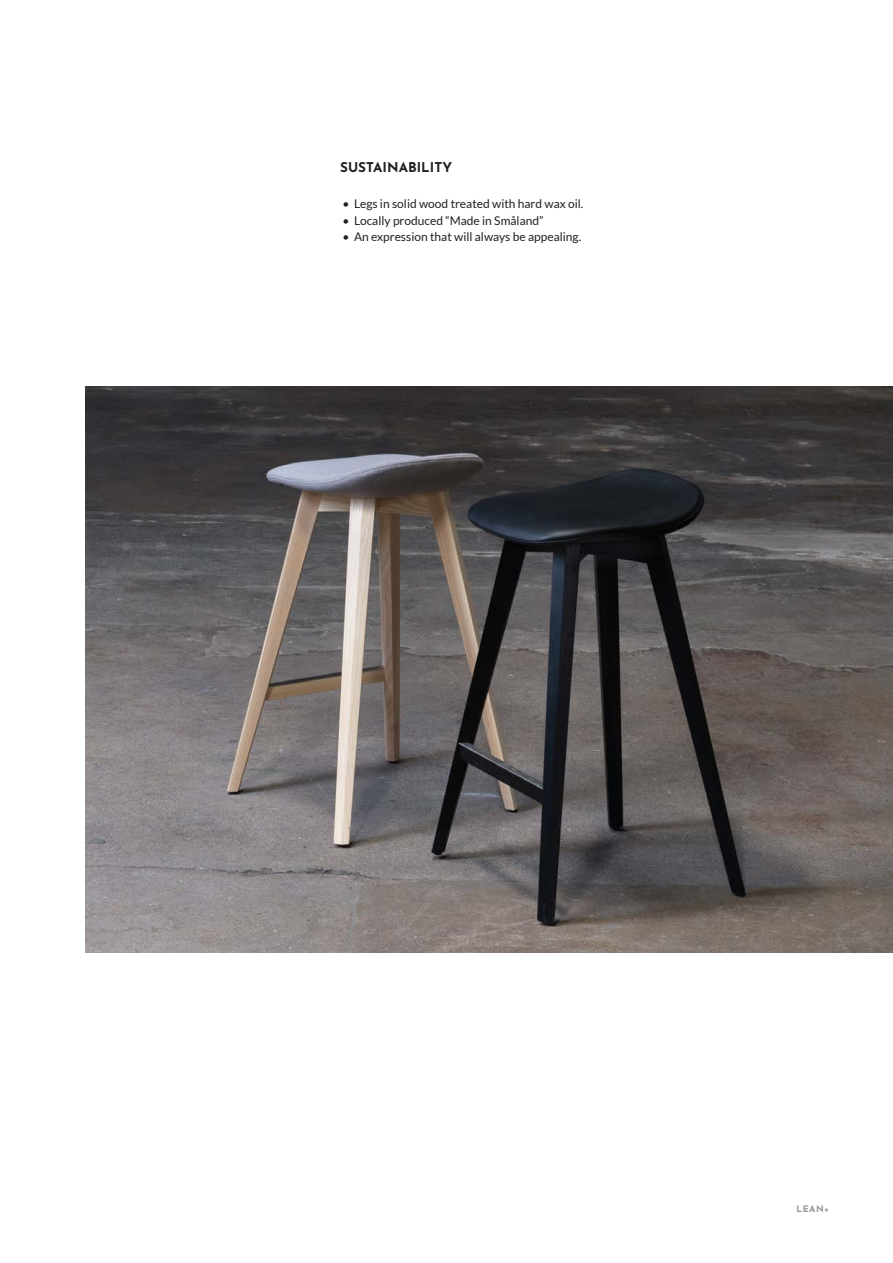
<style>
.page{position:relative;width:893px;height:1263px;background:#fff}
.page>*{position:absolute;margin:0;border:0;box-sizing:border-box;transform-origin:0 0}
.t1{font:100 13.5px "Josefin Sans";color:#231f20}
.t2{font:12px "Lato";color:#231f20}
.t3{font:100 9px "Josefin Sans";color:#939598}
</style>
<div class="page">
<img style="left:85px;top:387px;width:808px;height:566px">
<p class="t1" style="left:340px;top:157px;width:113px">SUSTAINABILITY</p>
<p class="t2" style="left:342px;top:197px;width:242px">• Legs in solid wood treated with hard wax oil.</p>
<p class="t2" style="left:342px;top:214px;width:202px">• Locally produced “Made in Småland”</p>
<p class="t2" style="left:342px;top:230px;width:240px">• An expression that will always be appealing.</p>
<p class="t3" style="left:796px;top:1202px;width:34px">LEAN+</p>
</div>
